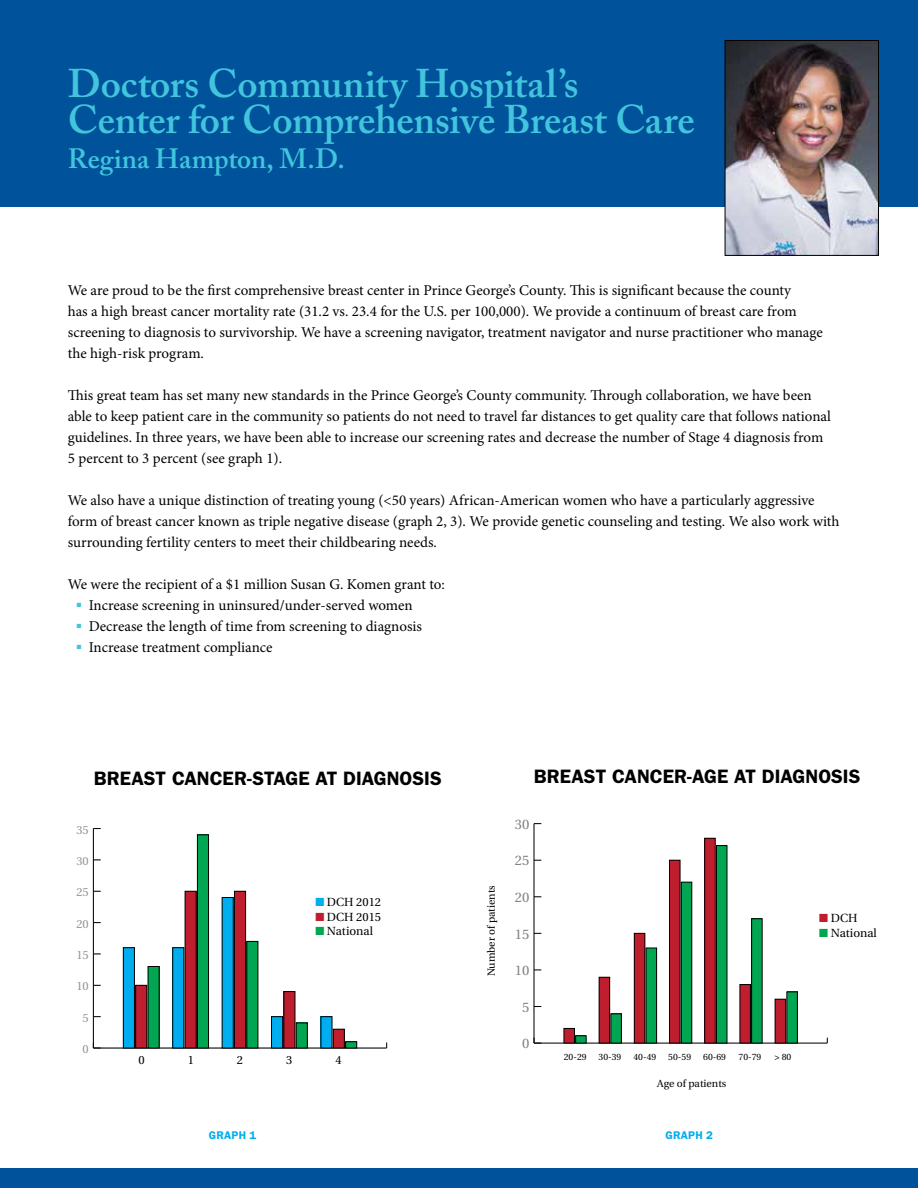
<style>
.page{position:relative;width:918px;height:1188px;background:#fff}
.page>*{position:absolute;margin:0;border:0;box-sizing:border-box;transform-origin:0 0}
.t1{font:600 39.75px/36.6px "Adobe Caslon Pro";letter-spacing:-.005em;color:#42c4dd}
.t2{font:600 27.75px "Adobe Caslon Pro";color:#42c4dd}
.t3{font:600 19.5px "Franklin Gothic";color:#000}
.t4{font:15px/21px "Minion Pro";color:#000}
.t5{font:13.8px "Utopia";color:#808285}
.t6{font:11.7px "Utopia";color:#000}
.t7{font:11.7px "Utopia";color:#939598}
.t8{font:600 11.25px "Franklin Gothic";letter-spacing:.02em;color:#00aeef}
.t9{font:10.35px "Utopia";color:#000}
.t10{font:9.15px "Utopia";color:#000}
.s1{color:#00aeef}
.s2{color:#be1e2d}
.s3{color:#00a651}
</style>
<div class="page">
<div style="left:0;top:0;width:918px;height:206px;background:#00539b"></div>
<div style="left:0;top:1168px;width:918px;height:20px;background:#00539b"></div>
<img style="left:727px;top:42px;width:150px;height:211px">
<div style="left:725px;top:40px;width:154px;height:215px;border:1px solid #000"></div>
<hr style="left:534px;top:1043px;width:293px;height:1px;background:#000">
<hr style="left:533px;top:824px;width:2px;height:219px;background:#000">
<svg style="left:533px;top:1038px;width:8px;height:6px"></svg>
<div style="left:787px;top:992px;width:10px;height:51px;background:#00a651"></div>
<div style="left:787px;top:992px;width:11px;height:51px;border:1px solid #000"></div>
<div style="left:775px;top:999px;width:11px;height:44px;background:#be1e2d"></div>
<div style="left:775px;top:999px;width:11px;height:44px;border:1px solid #000"></div>
<div style="left:752px;top:919px;width:10px;height:124px;background:#00a651"></div>
<div style="left:751px;top:918px;width:11px;height:125px;border:1px solid #000"></div>
<div style="left:740px;top:985px;width:10px;height:58px;background:#be1e2d"></div>
<div style="left:740px;top:984px;width:11px;height:59px;border:1px solid #000"></div>
<div style="left:716px;top:846px;width:11px;height:197px;background:#00a651"></div>
<div style="left:716px;top:845px;width:11px;height:198px;border:1px solid #000"></div>
<div style="left:705px;top:838px;width:10px;height:205px;background:#be1e2d"></div>
<div style="left:704px;top:838px;width:12px;height:205px;border:1px solid #000"></div>
<div style="left:681px;top:882px;width:11px;height:161px;background:#00a651"></div>
<div style="left:681px;top:882px;width:11px;height:161px;border:1px solid #000"></div>
<div style="left:670px;top:860px;width:10px;height:183px;background:#be1e2d"></div>
<div style="left:669px;top:860px;width:11px;height:183px;border:1px solid #000"></div>
<div style="left:646px;top:948px;width:11px;height:95px;background:#00a651"></div>
<div style="left:646px;top:948px;width:11px;height:95px;border:1px solid #000"></div>
<div style="left:634px;top:933px;width:11px;height:110px;background:#be1e2d"></div>
<div style="left:634px;top:933px;width:11px;height:110px;border:1px solid #000"></div>
<div style="left:611px;top:1014px;width:10px;height:29px;background:#00a651"></div>
<div style="left:611px;top:1014px;width:11px;height:29px;border:1px solid #000"></div>
<div style="left:599px;top:977px;width:11px;height:66px;background:#be1e2d"></div>
<div style="left:599px;top:977px;width:11px;height:66px;border:1px solid #000"></div>
<div style="left:576px;top:1036px;width:10px;height:7px;background:#00a651"></div>
<div style="left:564px;top:1028px;width:10px;height:15px;background:#be1e2d"></div>
<div style="left:564px;top:1028px;width:11px;height:15px;border:1px solid #000"></div>
<hr style="left:93px;top:1048px;width:294px;height:1px;background:#000">
<hr style="left:93px;top:829px;width:1px;height:219px;background:#000">
<svg style="left:93px;top:1047px;width:8px;height:2px"></svg>
<div style="left:346px;top:1042px;width:11px;height:6px;background:#00a651"></div>
<div style="left:345px;top:1041px;width:12px;height:7px;border:1px solid #000"></div>
<div style="left:333px;top:1029px;width:11px;height:19px;background:#be1e2d"></div>
<div style="left:333px;top:1029px;width:12px;height:19px;border:1px solid #000"></div>
<div style="left:321px;top:1017px;width:11px;height:31px;background:#00aeef"></div>
<div style="left:296px;top:1023px;width:11px;height:25px;background:#00a651"></div>
<div style="left:296px;top:1023px;width:12px;height:25px;border:1px solid #000"></div>
<div style="left:284px;top:992px;width:11px;height:56px;background:#be1e2d"></div>
<div style="left:272px;top:1017px;width:11px;height:31px;background:#00aeef"></div>
<div style="left:271px;top:1016px;width:12px;height:32px;border:1px solid #000"></div>
<div style="left:247px;top:941px;width:11px;height:107px;background:#00a651"></div>
<div style="left:234px;top:891px;width:12px;height:157px;background:#be1e2d"></div>
<div style="left:234px;top:891px;width:12px;height:157px;border:1px solid #000"></div>
<div style="left:222px;top:898px;width:11px;height:150px;background:#00aeef"></div>
<div style="left:197px;top:835px;width:12px;height:213px;background:#00a651"></div>
<div style="left:197px;top:835px;width:12px;height:213px;border:1px solid #000"></div>
<div style="left:185px;top:891px;width:11px;height:157px;background:#be1e2d"></div>
<div style="left:173px;top:948px;width:11px;height:100px;background:#00aeef"></div>
<div style="left:172px;top:947px;width:12px;height:101px;border:1px solid #000"></div>
<div style="left:148px;top:967px;width:11px;height:81px;background:#00a651"></div>
<div style="left:136px;top:985px;width:11px;height:63px;background:#be1e2d"></div>
<div style="left:135px;top:985px;width:12px;height:63px;border:1px solid #000"></div>
<div style="left:123px;top:948px;width:11px;height:100px;background:#00aeef"></div>
<div style="left:123px;top:947px;width:12px;height:101px;border:1px solid #000"></div>
<h1 class="t1" style="left:68px;top:65px;width:628px">Doctors Community Hospital’s<br>Center for Comprehensive Breast Care</h1>
<h2 class="t2" style="left:68px;top:142px;width:279px">Regina Hampton, M.D.</h2>
<p class="t4" style="left:68px;top:280px;width:756px">We are proud to be the first comprehensive breast center in Prince George’s County. This is significant because the county<br>has a high breast cancer mortality rate (31.2 vs. 23.4 for the U.S. per 100,000). We provide a continuum of breast care from screening to diagnosis to survivorship. We have a screening navigator, treatment navigator and nurse practitioner who manage the high-risk program.</p>
<p class="t4" style="left:68px;top:385px;width:765px">This great team has set many new standards in the Prince George’s County community. Through collaboration, we have been able to keep patient care in the community so patients do not need to travel far distances to get quality care that follows national guidelines. In three years, we have been able to increase our screening rates and decrease the number of Stage 4 diagnosis from 5 percent to 3 percent (see graph 1).</p>
<p class="t4" style="left:68px;top:490px;width:773px">We also have a unique distinction of treating young (&lt;50 years) African-American women who have a particularly aggressive form of breast cancer known as triple negative disease (graph 2, 3). We provide genetic counseling and testing. We also work with surrounding fertility centers to meet their childbearing needs.</p>
<p class="t4" style="left:68px;top:574px;width:379px">We were the recipient of a $1 million Susan G. Komen grant to:</p>
<p class="t4" style="left:77px;top:595px;width:338px"><sup>■</sup> Increase screening in uninsured/under-served women</p>
<p class="t4" style="left:77px;top:616px;width:347px"><sup>■</sup> Decrease the length of time from screening to diagnosis</p>
<p class="t4" style="left:77px;top:637px;width:197px"><sup>■</sup> Increase treatment compliance</p>
<h3 class="t3" style="left:94px;top:767px;width:349px">BREAST CANCER-STAGE AT DIAGNOSIS</h3>
<p class="t7" style="left:76px;top:823px;width:14px">35</p>
<p class="t7" style="left:76px;top:855px;width:14px">30</p>
<p class="t7" style="left:76px;top:886px;width:14px">25</p>
<p class="t7" style="left:76px;top:917px;width:14px">20</p>
<p class="t7" style="left:76px;top:949px;width:14px">15</p>
<p class="t7" style="left:76px;top:980px;width:14px">10</p>
<p class="t7" style="left:83px;top:1011px;width:8px">5</p>
<p class="t7" style="left:83px;top:1043px;width:8px">0</p>
<p class="t6" style="left:315px;top:896px;width:67px"><span class="s1">■</span> DCH 2012</p>
<p class="t6" style="left:315px;top:910px;width:67px"><span class="s2">■</span> DCH 2015</p>
<p class="t6" style="left:315px;top:924px;width:59px"><span class="s3">■</span> National</p>
<p class="t6" style="left:139px;top:1053px;width:8px">0</p>
<p class="t6" style="left:188px;top:1053px;width:8px">1</p>
<p class="t6" style="left:237px;top:1053px;width:8px">2</p>
<p class="t6" style="left:286px;top:1053px;width:8px">3</p>
<p class="t6" style="left:335px;top:1053px;width:8px">4</p>
<p class="t9" style="left:486px;top:976px;width:93px;rotate:-90deg">Number of patients</p>
<h3 class="t3" style="left:534px;top:765px;width:328px">BREAST CANCER-AGE AT DIAGNOSIS</h3>
<p class="t5" style="left:515px;top:816px;width:16px">30</p>
<p class="t5" style="left:515px;top:853px;width:16px">25</p>
<p class="t5" style="left:515px;top:890px;width:16px">20</p>
<p class="t5" style="left:515px;top:926px;width:16px">15</p>
<p class="t5" style="left:515px;top:963px;width:16px">10</p>
<p class="t5" style="left:522px;top:999px;width:9px">5</p>
<p class="t5" style="left:522px;top:1036px;width:9px">0</p>
<p class="t6" style="left:819px;top:912px;width:40px"><span class="s2">■</span> DCH</p>
<p class="t6" style="left:819px;top:926px;width:59px"><span class="s3">■</span> National</p>
<p class="t10" style="left:564px;top:1052px;width:24px">20-29</p>
<p class="t10" style="left:599px;top:1052px;width:24px">30-39</p>
<p class="t10" style="left:633px;top:1052px;width:24px">40-49</p>
<p class="t10" style="left:668px;top:1052px;width:24px">50-59</p>
<p class="t10" style="left:703px;top:1052px;width:24px">60-69</p>
<p class="t10" style="left:739px;top:1052px;width:24px">70-79</p>
<p class="t10" style="left:774px;top:1052px;width:18px">&gt; 80</p>
<p class="t9" style="left:657px;top:1077px;width:71px">Age of patients</p>
<p class="t8" style="left:209px;top:1128px;width:49px">GRAPH 1</p>
<p class="t8" style="left:665px;top:1128px;width:49px">GRAPH 2</p>
</div>
